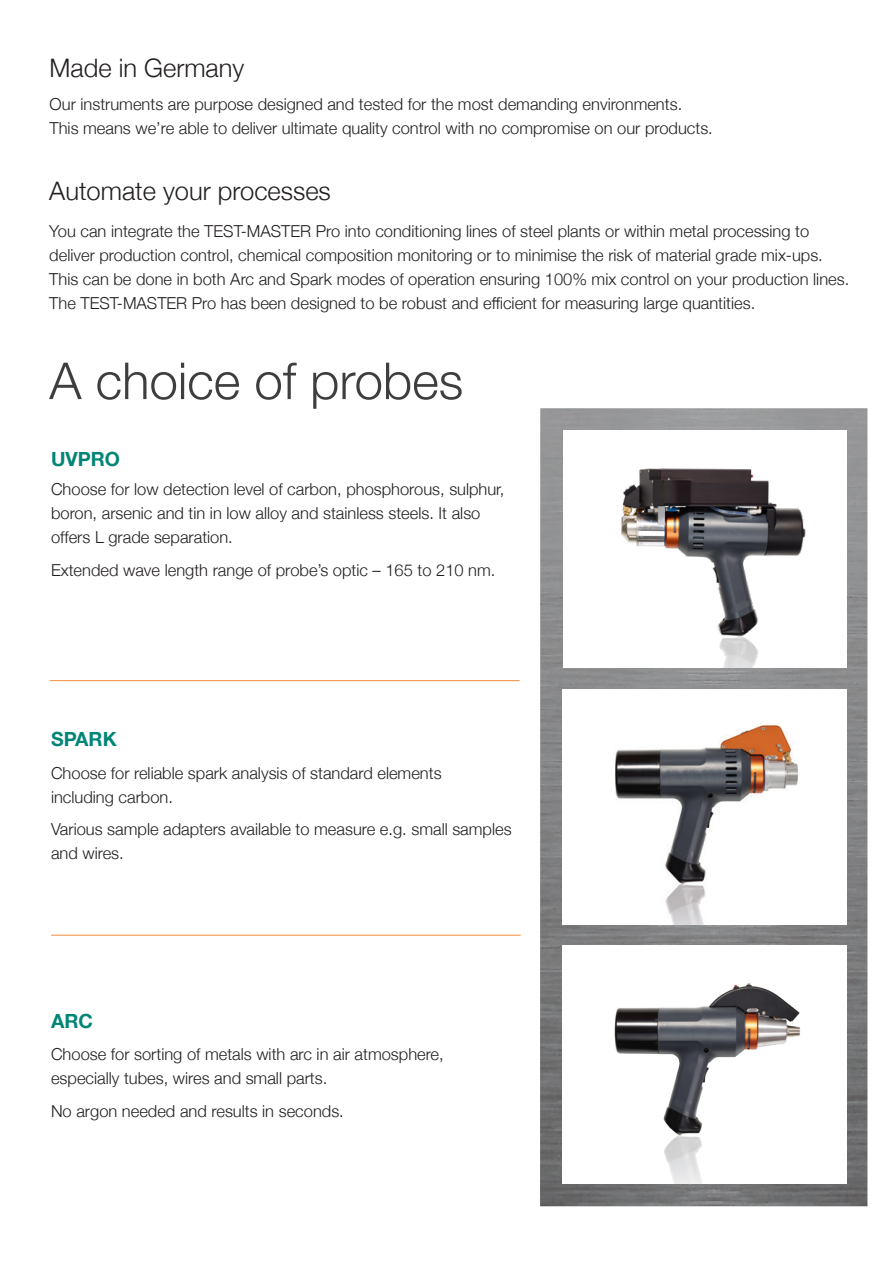
<style>
.page{position:relative;width:893px;height:1263px;background:#fff}
.page>*{position:absolute;margin:0;border:0;box-sizing:border-box;transform-origin:0 0}
.Heading_34_36{font:300 51px "Helvetica Neue";color:#3e3e3f}
.Para_header_17_21{font:300 25.5px "Helvetica Neue";color:#231f20}
.Large_Cap_13_18{font:300 25.5px "Helvetica Neue";color:#231f20}
.Large_Cap_13_18-2{font:700 19.5px "Helvetica Neue";color:#008576}
.BODY_COPY__11_16{font:700 19.5px "Helvetica Neue";color:#008576}
.BODY_COPY__11_16-2{font:300 16.5px/24px "Helvetica Neue";color:#231f20}
</style>
<div class="page">
<img style="left:540px;top:408px;width:327px;height:798px">
<div style="left:562px;top:946px;width:284px;height:238px;background:#fff"></div>
<img style="left:614px;top:983px;width:187px;height:201px">
<div style="left:563px;top:430px;width:283px;height:238px;background:#fff"></div>
<img style="left:621px;top:468px;width:185px;height:200px">
<div style="left:562px;top:689px;width:284px;height:235px;background:#fff"></div>
<img style="left:615px;top:723px;width:183px;height:201px">
<hr style="left:50px;top:680px;width:470px;height:1px;background:#f58b3c">
<hr style="left:51px;top:935px;width:470px;height:1px;background:#f58b3c">
<p class="Large_Cap_13_18" style="left:50px;top:48px;width:196px">Made in Germany</p>
<p class="BODY_COPY__11_16-2" style="left:50px;top:91px;width:665px">Our instruments are purpose designed and tested for the most demanding environments.<br>This means we’re able to deliver ultimate quality control with no compromise on our products.</p>
<p class="Para_header_17_21" style="left:49px;top:171px;width:283px">Automate your processes</p>
<p class="BODY_COPY__11_16-2" style="left:49px;top:218px;width:801px">You can integrate the TEST-MASTER Pro into conditioning lines of steel plants or within metal processing to deliver production control, chemical composition monitoring or to minimise the risk of material grade mix-ups.<br>This can be done in both Arc and Spark modes of operation ensuring 100% mix control on your production lines.<br>The TEST-MASTER Pro has been designed to be robust and efficient for measuring large quantities.</p>
<p class="Heading_34_36" style="left:49px;top:340px;width:415px">A choice of probes</p>
<p class="BODY_COPY__11_16" style="left:51px;top:447px;width:70px">UVPRO</p>
<p class="BODY_COPY__11_16-2" style="left:51px;top:476px;width:455px">Choose for low detection level of carbon, phosphorous, sulphur, boron, arsenic and tin in low alloy and stainless steels. It also offers L grade separation.</p>
<p class="BODY_COPY__11_16-2" style="left:51px;top:557px;width:446px">Extended wave length range of probe’s optic – 165 to 210 nm.</p>
<p class="Large_Cap_13_18-2" style="left:51px;top:727px;width:67px">SPARK</p>
<p class="BODY_COPY__11_16-2" style="left:51px;top:760px;width:392px">Choose for reliable spark analysis of standard elements including carbon.</p>
<p class="BODY_COPY__11_16-2" style="left:51px;top:816px;width:462px">Various sample adapters available to measure e.g. small samples and wires.</p>
<p class="Large_Cap_13_18-2" style="left:51px;top:1008px;width:43px">ARC</p>
<p class="BODY_COPY__11_16-2" style="left:51px;top:1041px;width:394px">Choose for sorting of metals with arc in air atmosphere, especially tubes, wires and small parts.</p>
<p class="BODY_COPY__11_16-2" style="left:51px;top:1097px;width:294px">No argon needed and results in seconds.</p>
</div>
